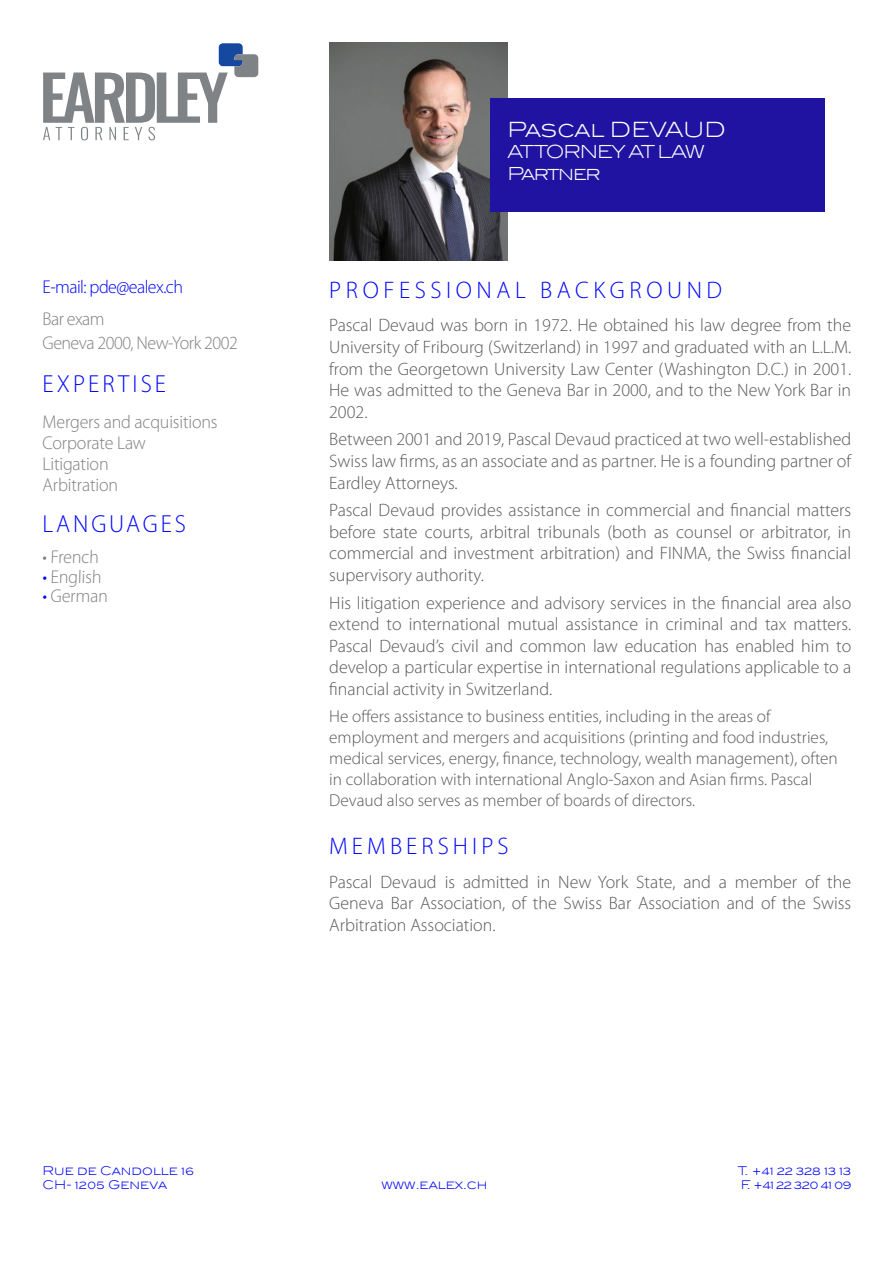
<style>
.page{position:relative;width:894px;height:1263px;background:#fff}
.page>*{position:absolute;margin:0;border:0;box-sizing:border-box;transform-origin:0 0}
.t1{font:300 24.75px "Myriad Pro";letter-spacing:.125em;color:#0005ff}
.t2{font:300 24px "Myriad Pro";letter-spacing:.19em;color:#0005ff}
.t3{font:300 24px "Myriad Pro";letter-spacing:.17em;color:#0005ff}
.t4{font:300 21px "Blair ITC Std";letter-spacing:-.01em;color:#fff}
.t5{font:300 18.6px/21px "Myriad Pro";letter-spacing:-.01em;color:#808080}
.t6{font:300 18.6px/24px "Myriad Pro";letter-spacing:-.03em;color:#808080}
.t7{font:300 18.6px "Myriad Pro";letter-spacing:-.03em;color:#0005ff}
.t8{font:300 18px/21.6px "Myriad Pro";color:#595959;text-align:justify}
.t9{font:300 18px/21.6px "Blair ITC Std";letter-spacing:-.06em;color:#fff}
.t10{font:300 17.25px/21px "Myriad Pro";color:#595959}
.t11{font:300 12px/14.4px "Blair ITC Std";color:#0005ff}
.t12{font:300 12px/14.4px "Blair ITC Std";letter-spacing:-.03em;color:#0005ff}
.s1{color:#0005ff}
</style>
<div class="page">
<img style="left:329px;top:43px;width:178px;height:217px">
<div style="left:490px;top:99px;width:335px;height:113px;background:#2113a1"></div>
<svg style="left:43px;top:43px;width:215px;height:97px"></svg>
<p class="t7" style="left:43px;top:279px;width:142px">E-mail: pde@ealex.ch</p>
<p class="t6" style="left:43px;top:308px;width:197px">Bar exam<br>Geneva 2000, New-York 2002</p>
<h1 class="t1" style="left:43px;top:374px;width:125px">EXPERTISE</h1>
<p class="t5" style="left:43px;top:413px;width:176px">Mergers and acquisitions<br>Corporate Law<br>Litigation<br>Arbitration</p>
<h1 class="t1" style="left:43px;top:513px;width:145px">LANGUAGES</h1>
<p class="t5" style="left:43px;top:548px;width:58px">• French</p>
<p class="t5" style="left:43px;top:568px;width:61px"><span class="s1">•</span> English</p>
<p class="t5" style="left:43px;top:587px;width:67px"><span class="s1">•</span> German</p>
<p class="t4" style="left:507px;top:121px;width:220px">Pascal DEVAUD</p>
<p class="t9" style="left:507px;top:143px;width:198px">ATTORNEY AT LAW<br>Partner</p>
<h2 class="t2" style="left:329px;top:280px;width:394px">PROFESSIONAL BACKGROUND</h2>
<p class="t8" style="left:329px;top:316px;width:523px">Pascal Devaud was born in 1972. He obtained his law degree from the University of Fribourg (Switzerland) in 1997 and graduated with an L.L.M. from the Georgetown University Law Center (Washington D.C.) in 2001.<br>He was admitted to the Geneva Bar in 2000, and to the New York Bar in 2002.</p>
<p class="t8" style="left:329px;top:430px;width:523px">Between 2001 and 2019, Pascal Devaud practiced at two well-established Swiss law firms, as an associate and as partner. He is a founding partner of Eardley Attorneys.</p>
<p class="t8" style="left:329px;top:501px;width:523px">Pascal Devaud provides assistance in commercial and financial matters before state courts, arbitral tribunals (both as counsel or arbitrator, in commercial and investment arbitration) and FINMA, the Swiss financial supervisory authority.</p>
<p class="t8" style="left:329px;top:593px;width:523px">His litigation experience and advisory services in the financial area also extend to international mutual assistance in criminal and tax matters.<br>Pascal Devaud’s civil and common law education has enabled him to develop a particular expertise in international regulations applicable to a financial activity in Switzerland.</p>
<p class="t10" style="left:329px;top:707px;width:510px">He offers assistance to business entities, including in the areas of employment and mergers and acquisitions (printing and food industries, medical services, energy, finance, technology, wealth management), often in collaboration with international Anglo-Saxon and Asian firms. Pascal Devaud also serves as member of boards of directors.</p>
<h2 class="t3" style="left:329px;top:836px;width:181px">MEMBERSHIPS</h2>
<p class="t8" style="left:329px;top:872px;width:523px">Pascal Devaud is admitted in New York State, and a member of the Geneva Bar Association, of the Swiss Bar Association and of the Swiss Arbitration Association.</p>
<p class="t11" style="left:43px;top:1165px;width:153px">RUE DE CANDOLLE 16<br>CH- 1205 GENEVA</p>
<p class="t11" style="left:381px;top:1179px;width:107px">WWW.EALEX.CH</p>
<p class="t12" style="left:737px;top:1165px;width:115px">T. +41 22 328 13 13<br>F. +41 22 320 41 09</p>
</div>
